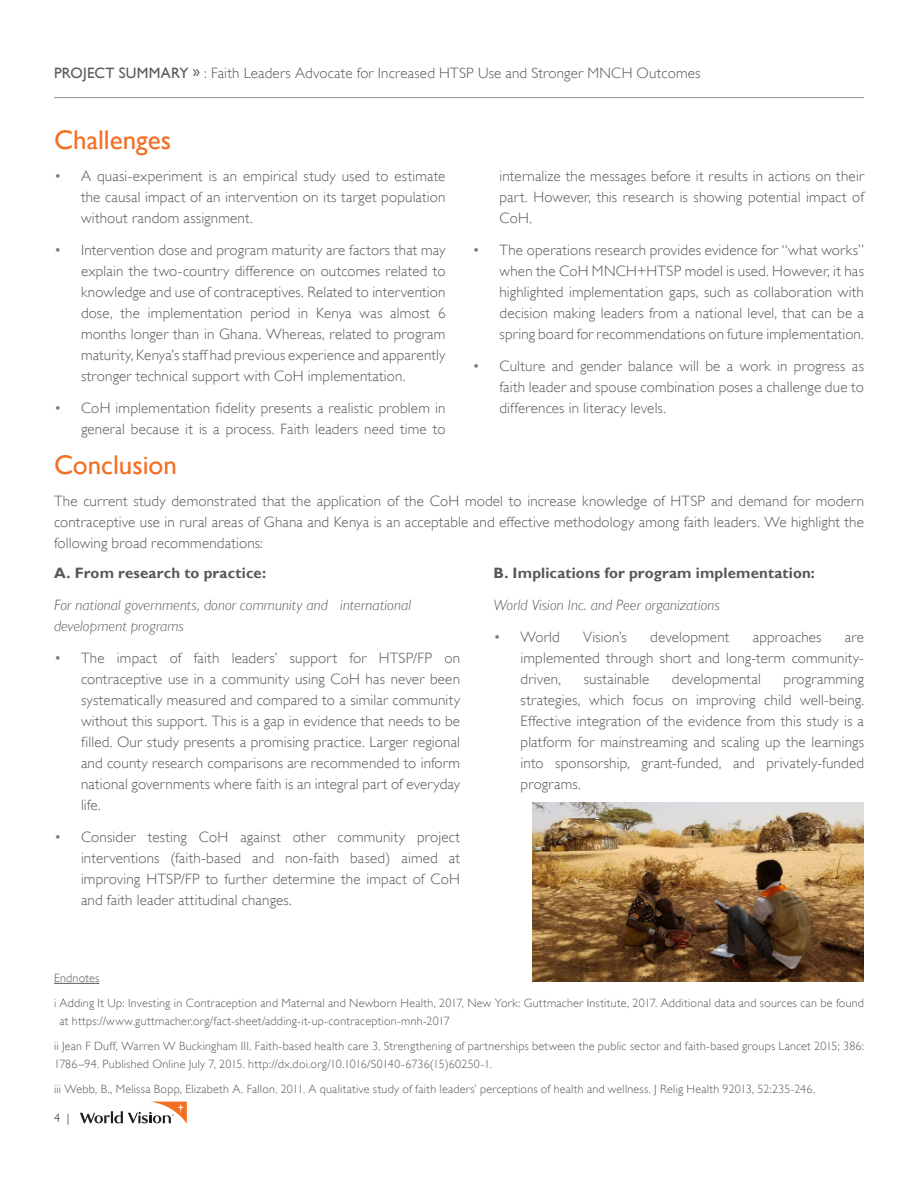
<style>
.page{position:relative;width:918px;height:1188px;background:#fff}
.page>*{position:absolute;margin:0;border:0;box-sizing:border-box;transform-origin:0 0}
.t1{font:27px "Gill Sans";color:#f36e21}
.t2{font:300 15px/21px "Gill Sans";letter-spacing:.01em;color:#57585a;text-align:justify}
.t3{font:italic 300 15px/21px "Gill Sans";letter-spacing:.005em;color:#57585a}
.t4{font:700 15px "Gill Sans";letter-spacing:.01em;color:#57585a}
.t5{font:300 12px/18px "Gill Sans";letter-spacing:.02em;color:#57585a}
.t6{font:300 12px "Gill Sans";color:#231f20}
.s1{font-weight:400}
.s2{font-family:"Gill Sans Std";color:#86796f}
</style>
<div class="page">
<svg style="left:80px;top:1102px;width:107px;height:22px"></svg>
<img style="left:533px;top:802px;width:331px;height:180px">
<hr style="left:54px;top:97px;width:810px;height:1px;background:#998b7d">
<hr style="left:54px;top:983px;width:45px;height:1px;background:#57585a">
<p class="t2" style="left:54px;top:62px;width:648px"><span class="s1">PROJECT SUMMARY »</span> : Faith Leaders Advocate for Increased HTSP Use and Stronger MNCH Outcomes</p>
<p class="t1" style="left:54px;top:124px;width:119px">Challenges</p>
<p class="t2" style="left:81px;top:165px;width:366px;text-indent:-27px"><span class="s2">•</span> A quasi-experiment is an empirical study used to estimate the causal impact of an intervention on its target population without random assignment.</p>
<p class="t2" style="left:81px;top:239px;width:366px;text-indent:-27px"><span class="s2">•</span> Intervention dose and program maturity are factors that may explain the two-country difference on outcomes related to knowledge and use of contraceptives. Related to intervention dose, the implementation period in Kenya was almost 6 months longer than in Ghana. Whereas, related to program maturity, Kenya’s staff had previous experience and apparently stronger technical support with CoH implementation.</p>
<p class="t2" style="left:54px;top:397px;width:393px;text-align:right"><span class="s2">•</span> CoH implementation fidelity presents a realistic problem in general because it is a process. Faith leaders need time to</p>
<p class="t2" style="left:500px;top:165px;width:366px">internalize the messages before it results in actions on their part. However, this research is showing potential impact of CoH.</p>
<p class="t2" style="left:500px;top:239px;width:366px;text-indent:-27px"><span class="s2">•</span> The operations research provides evidence for “what works” when the CoH MNCH+HTSP model is used. However, it has highlighted implementation gaps, such as collaboration with decision making leaders from a national level, that can be a spring board for recommendations on future implementation.</p>
<p class="t2" style="left:500px;top:355px;width:366px;text-indent:-27px"><span class="s2">•</span> Culture and gender balance will be a work in progress as faith leader and spouse combination poses a challenge due to differences in literacy levels.</p>
<p class="t1" style="left:54px;top:450px;width:124px">Conclusion</p>
<p class="t2" style="left:54px;top:491px;width:812px">The current study demonstrated that the application of the CoH model to increase knowledge of HTSP and demand for modern contraceptive use in rural areas of Ghana and Kenya is an acceptable and effective methodology among faith leaders. We highlight the following broad recommendations:</p>
<p class="t4" style="left:54px;top:564px;width:214px">A. From research to practice:</p>
<p class="t3" style="left:54px;top:595px;width:359px">For national governments, donor community and international development programs</p>
<p class="t2" style="left:81px;top:647px;width:381px;text-indent:-27px"><span class="s2">•</span> The impact of faith leaders’ support for HTSP/FP on contraceptive use in a community using CoH has never been systematically measured and compared to a similar community without this support. This is a gap in evidence that needs to be filled. Our study presents a promising practice. Larger regional and county research comparisons are recommended to inform national governments where faith is an integral part of everyday life.</p>
<p class="t2" style="left:81px;top:826px;width:381px;text-indent:-27px"><span class="s2">•</span> Consider testing CoH against other community project interventions (faith-based and non-faith based) aimed at improving HTSP/FP to further determine the impact of CoH and faith leader attitudinal changes.</p>
<p class="t4" style="left:494px;top:564px;width:323px">B. Implications for program implementation:</p>
<p class="t3" style="left:494px;top:595px;width:228px">World Vision Inc. and Peer organizations</p>
<p class="t2" style="left:494px;top:626px;width:68px"><span class="s2">•</span> World</p>
<p class="t2" style="left:583px;top:626px;width:45px">Vision’s</p>
<p class="t2" style="left:650px;top:626px;width:81px">development</p>
<p class="t2" style="left:753px;top:626px;width:70px">approaches</p>
<p class="t2" style="left:521px;top:626px;width:345px;text-indent:324px">are implemented through short and long-term community&shy;driven,</p>
<p class="t2" style="left:521px;top:668px;width:345px;text-indent:263px">programming strategies, which focus on improving child well-being.<br>Effective integration of the evidence from this study is a platform for mainstreaming and scaling up the learnings into sponsorship, grant-funded, and privately-funded programs.</p>
<p class="t2" style="left:584px;top:668px;width:67px">sustainable</p>
<p class="t2" style="left:672px;top:668px;width:91px">developmental</p>
<p class="t5" style="left:54px;top:969px;width:47px">Endnotes</p>
<p class="t5" style="left:60px;top:994px;width:806px;text-indent:-6px">i Adding It Up: Investing in Contraception and Maternal and Newborn Health, 2017, New York: Guttmacher Institute, 2017. Additional data and sources can be found at https://www.guttmacher.org/fact-sheet/adding-it-up-contraception-mnh-2017</p>
<p class="t5" style="left:54px;top:1037px;width:812px">ii Jean F Duff, Warren W Buckingham III. Faith-based health care 3. Strengthening of partnerships between the public sector and faith-based groups Lancet 2015; 386:<br>1786–94. Published Online July 7, 2015. http://dx.doi.org/10.1016/S0140-6736(15)60250-1.</p>
<p class="t5" style="left:54px;top:1080px;width:763px">iii Webb, B., Melissa Bopp, Elizabeth A. Fallon. 2011. A qualitative study of faith leaders’ perceptions of health and wellness. J Relig Health 92013, 52:235-246.</p>
<p class="t6" style="left:54px;top:1111px;width:17px">4 |</p>
</div>
